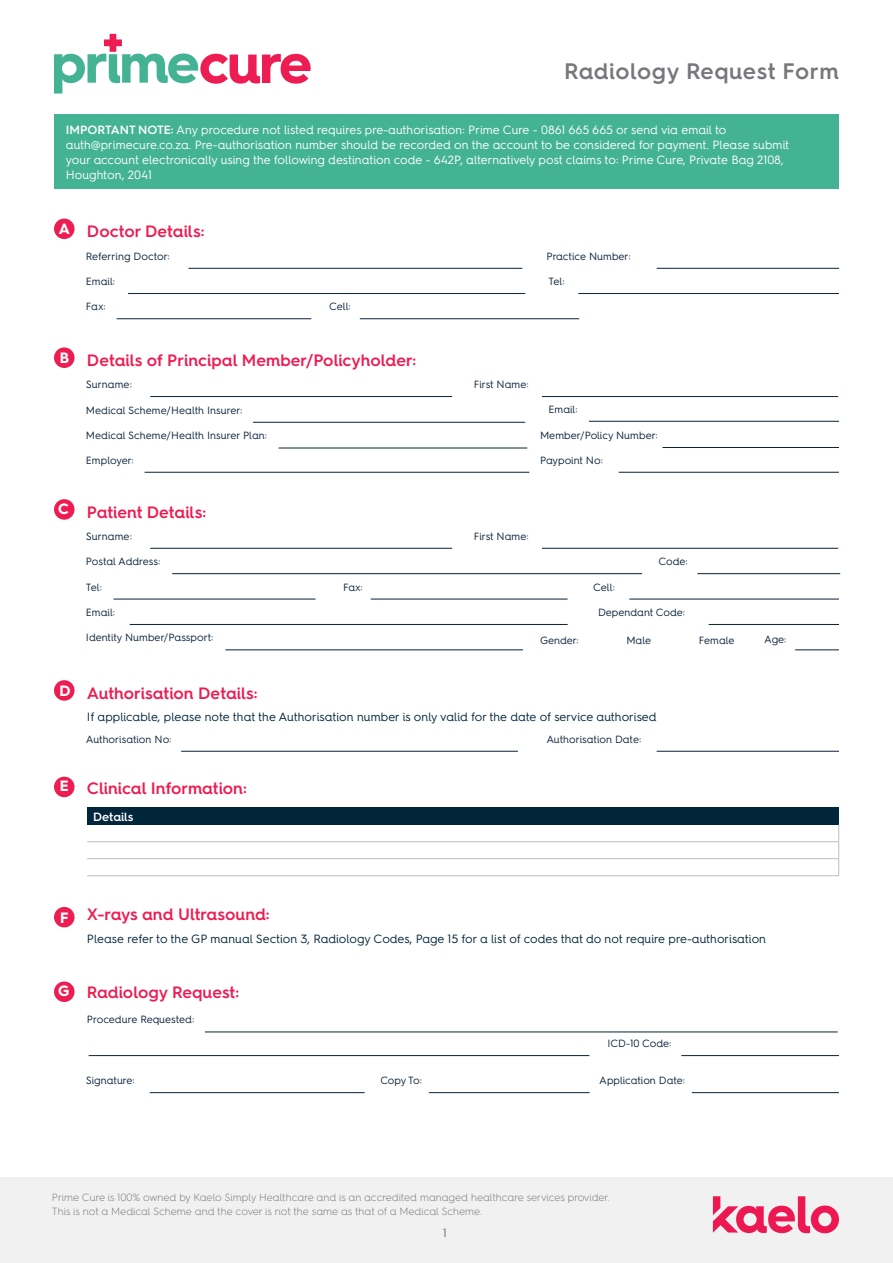
<style>
.page{position:relative;width:893px;height:1263px;background:#fff}
.page>*{position:absolute;margin:0;border:0;box-sizing:border-box;transform-origin:0 0}
.t1{font:600 22.5px "Hurme Geometric Sans 4";letter-spacing:.025em;color:#77787b}
.t2{font:600 16.5px "Hurme Geometric Sans 4";color:#ed1c52}
.t3{font:700 15px "Hurme Geometric Sans 4";color:#fff}
.t4{font:12px/15px "Hurme Geometric Sans 4";color:#fff}
.t5{font:12px "Hurme Geometric Sans 4";color:#01253a}
.t6{font:600 12px "Hurme Geometric Sans 4";letter-spacing:-.005em;color:#fff}
.t7{font:600 12px "Hurme Geometric Sans 4";color:#939598}
.t8{font:10.5px "Hurme Geometric Sans 4";color:#0a223b}
.t9{font:300 10.5px/13.5px "Hurme Geometric Sans 4";letter-spacing:-.005em;color:#77787b}
.s1{font-weight:600}
</style>
<div class="page">
<div style="left:0;top:1178px;width:893px;height:85px;background:#f1f1f2"></div>
<svg style="left:713px;top:1196px;width:126px;height:37px"></svg>
<svg style="left:54px;top:34px;width:257px;height:60px"></svg>
<div style="left:87px;top:807px;width:752px;height:18px;background:#01253a"></div>
<hr style="left:87px;top:841px;width:752px;height:1px;background:#bcbec0">
<hr style="left:87px;top:858px;width:752px;height:1px;background:#bcbec0">
<svg style="left:838px;top:825px;width:1px;height:50px"></svg>
<hr style="left:87px;top:875px;width:752px;height:1px;background:#bcbec0">
<hr style="left:181px;top:751px;width:337px;height:1px;background:#0a223b">
<hr style="left:657px;top:751px;width:182px;height:1px;background:#0a223b">
<hr style="left:795px;top:650px;width:44px;height:1px;background:#0a223b">
<hr style="left:172px;top:573px;width:470px;height:1px;background:#0a223b">
<hr style="left:130px;top:624px;width:438px;height:1px;background:#0a223b">
<hr style="left:225px;top:650px;width:298px;height:1px;background:#0a223b">
<hr style="left:114px;top:599px;width:202px;height:1px;background:#0a223b">
<hr style="left:371px;top:599px;width:197px;height:1px;background:#0a223b">
<hr style="left:629px;top:599px;width:210px;height:1px;background:#0a223b">
<hr style="left:709px;top:624px;width:130px;height:1px;background:#0a223b">
<hr style="left:150px;top:548px;width:302px;height:1px;background:#0a223b">
<hr style="left:542px;top:548px;width:296px;height:1px;background:#0a223b">
<hr style="left:697px;top:573px;width:143px;height:1px;background:#0a223b">
<hr style="left:253px;top:422px;width:272px;height:1px;background:#0a223b">
<hr style="left:279px;top:448px;width:248px;height:1px;background:#0a223b">
<hr style="left:150px;top:396px;width:302px;height:1px;background:#0a223b">
<hr style="left:145px;top:472px;width:384px;height:1px;background:#0a223b">
<hr style="left:542px;top:396px;width:296px;height:1px;background:#0a223b">
<hr style="left:662px;top:447px;width:177px;height:1px;background:#0a223b">
<hr style="left:619px;top:472px;width:220px;height:1px;background:#0a223b">
<hr style="left:589px;top:421px;width:250px;height:1px;background:#0a223b">
<hr style="left:657px;top:268px;width:182px;height:1px;background:#0a223b">
<hr style="left:578px;top:293px;width:261px;height:1px;background:#0a223b">
<hr style="left:360px;top:318px;width:219px;height:1px;background:#0a223b">
<hr style="left:117px;top:318px;width:194px;height:1px;background:#0a223b">
<hr style="left:128px;top:293px;width:397px;height:1px;background:#0a223b">
<hr style="left:188px;top:268px;width:334px;height:1px;background:#0a223b">
<div style="left:54px;top:115px;width:785px;height:74px;background:#44b394"></div>
<div style="left:54px;top:219px;width:21px;height:20px;background:#ed1c52;border-radius:50%"></div>
<div style="left:54px;top:347px;width:21px;height:21px;background:#ed1c52;border-radius:50%"></div>
<div style="left:54px;top:499px;width:21px;height:21px;background:#ed1c52;border-radius:50%"></div>
<div style="left:54px;top:680px;width:21px;height:21px;background:#ed1c52;border-radius:50%"></div>
<div style="left:54px;top:777px;width:21px;height:20px;background:#ed1c52;border-radius:50%"></div>
<div style="left:54px;top:907px;width:21px;height:20px;background:#ed1c52;border-radius:50%"></div>
<div style="left:54px;top:981px;width:21px;height:21px;background:#ed1c52;border-radius:50%"></div>
<hr style="left:150px;top:1092px;width:215px;height:1px;background:#0a223b">
<hr style="left:692px;top:1092px;width:147px;height:1px;background:#0a223b">
<hr style="left:429px;top:1092px;width:161px;height:1px;background:#0a223b">
<hr style="left:681px;top:1055px;width:158px;height:1px;background:#0a223b">
<hr style="left:205px;top:1032px;width:633px;height:1px;background:#0a223b">
<hr style="left:89px;top:1055px;width:500px;height:1px;background:#0a223b">
<h1 class="t1" style="left:564px;top:55px;width:276px">Radiology Request Form</h1>
<p class="t4" style="left:66px;top:121px;width:725px"><span class="s1">IMPORTANT NOTE:</span> Any procedure not listed requires pre-authorisation: Prime Cure - 0861 665 665 or send via email to auth@primecure.co.za. Pre-authorisation number should be recorded on the account to be considered for payment. Please submit your account electronically using the following destination code - 642P, alternatively post claims to: Prime Cure, Private Bag 2108, Houghton, 2041</p>
<h3 class="t3" style="left:59px;top:218px;width:13px">A</h3>
<h2 class="t2" style="left:87px;top:220px;width:119px">Doctor Details:</h2>
<p class="t8" style="left:86px;top:249px;width:85px">Referring Doctor:</p>
<p class="t8" style="left:86px;top:274px;width:31px">Email:</p>
<p class="t8" style="left:546px;top:249px;width:86px">Practice Number:</p>
<p class="t8" style="left:549px;top:274px;width:18px">Tel:</p>
<p class="t8" style="left:86px;top:299px;width:21px">Fax:</p>
<p class="t8" style="left:329px;top:299px;width:23px">Cell:</p>
<h3 class="t3" style="left:60px;top:347px;width:11px">B</h3>
<h2 class="t2" style="left:87px;top:349px;width:331px">Details of Principal Member/Policyholder:</h2>
<p class="t8" style="left:86px;top:377px;width:47px">Surname:</p>
<p class="t8" style="left:474px;top:377px;width:56px">First Name:</p>
<p class="t8" style="left:86px;top:403px;width:158px">Medical Scheme/Health Insurer:</p>
<p class="t8" style="left:86px;top:428px;width:183px">Medical Scheme/Health Insurer Plan:</p>
<p class="t8" style="left:86px;top:453px;width:49px">Employer:</p>
<p class="t8" style="left:549px;top:402px;width:31px">Email:</p>
<p class="t8" style="left:540px;top:428px;width:119px">Member/Policy Number:</p>
<p class="t8" style="left:540px;top:453px;width:64px">Paypoint No:</p>
<h3 class="t3" style="left:58px;top:499px;width:12px">C</h3>
<h2 class="t2" style="left:87px;top:500px;width:121px">Patient Details:</h2>
<p class="t8" style="left:86px;top:529px;width:47px">Surname:</p>
<p class="t8" style="left:474px;top:529px;width:56px">First Name:</p>
<p class="t8" style="left:86px;top:554px;width:76px">Postal Address:</p>
<p class="t8" style="left:659px;top:554px;width:31px">Code:</p>
<p class="t8" style="left:86px;top:579px;width:18px">Tel:</p>
<p class="t8" style="left:343px;top:579px;width:21px">Fax:</p>
<p class="t8" style="left:593px;top:579px;width:23px">Cell:</p>
<p class="t8" style="left:598px;top:605px;width:89px">Dependant Code:</p>
<p class="t8" style="left:86px;top:605px;width:31px">Email:</p>
<p class="t8" style="left:86px;top:630px;width:129px">Identity Number/Passport:</p>
<p class="t8" style="left:626px;top:633px;width:26px">Male</p>
<p class="t8" style="left:699px;top:633px;width:37px">Female</p>
<p class="t8" style="left:540px;top:633px;width:40px">Gender:</p>
<p class="t8" style="left:764px;top:632px;width:24px">Age:</p>
<h3 class="t3" style="left:59px;top:680px;width:13px">D</h3>
<h2 class="t2" style="left:87px;top:681px;width:172px">Authorisation Details:</h2>
<p class="t5" style="left:87px;top:709px;width:571px">If applicable, please note that the Authorisation number is only valid for the date of service authorised</p>
<p class="t8" style="left:86px;top:732px;width:87px">Authorisation No:</p>
<p class="t8" style="left:546px;top:732px;width:96px">Authorisation Date:</p>
<h3 class="t3" style="left:60px;top:776px;width:10px">E</h3>
<h2 class="t2" style="left:87px;top:776px;width:161px">Clinical Information:</h2>
<p class="t6" style="left:93px;top:808px;width:42px">Details</p>
<h3 class="t3" style="left:60px;top:907px;width:10px">F</h3>
<h3 class="t3" style="left:58px;top:980px;width:13px">G</h3>
<h2 class="t2" style="left:87px;top:903px;width:184px">X-rays and Ultrasound:</h2>
<p class="t5" style="left:87px;top:930px;width:681px">Please refer to the GP manual Section 3, Radiology Codes, Page 15 for a list of codes that do not require pre-authorisation</p>
<h2 class="t2" style="left:87px;top:981px;width:154px">Radiology Request:</h2>
<p class="t8" style="left:87px;top:1012px;width:109px">Procedure Requested:</p>
<p class="t8" style="left:607px;top:1036px;width:65px">ICD-10 Code:</p>
<p class="t8" style="left:86px;top:1073px;width:50px">Signature:</p>
<p class="t8" style="left:380px;top:1073px;width:43px">Copy To:</p>
<p class="t8" style="left:599px;top:1073px;width:87px">Application Date:</p>
<p class="t9" style="left:52px;top:1190px;width:559px">Prime Cure is 100% owned by Kaelo Simply Healthcare and is an accredited managed healthcare services provider.<br>This is not a Medical Scheme and the cover is not the same as that of a Medical Scheme.</p>
<p class="t7" style="left:443px;top:1224px;width:6px">1</p>
</div>
